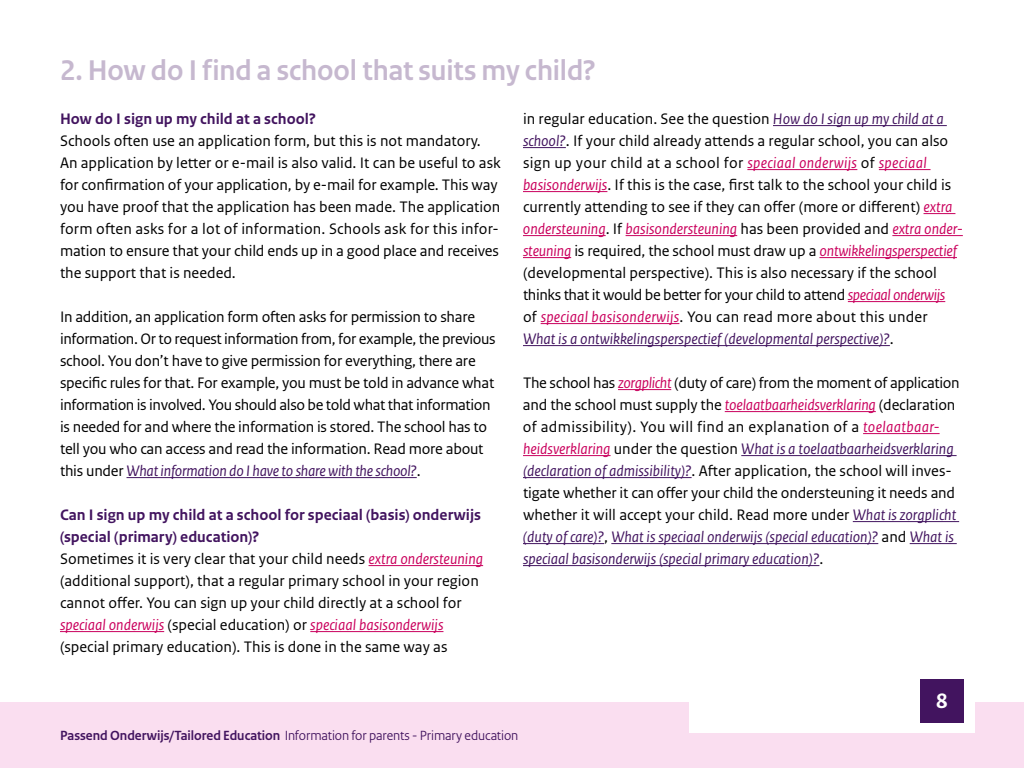
<style>
.page{position:relative;width:1024px;height:768px;background:#fff}
.page>*{position:absolute;margin:0;border:0;box-sizing:border-box;transform-origin:0 0}
.t1{font:700 30px "Rijksoverheid Sans Heading";letter-spacing:-.005em;color:#c6b8cf}
.t2{font:700 22px "Rijksoverheid Sans Text";color:#fff}
.Broodtekst{font:16px/22px "Rijksoverheid Sans Text";color:#000}
.Tussenkop{font:700 16px/22px "Rijksoverheid Sans Text";color:#42145f}
.t3{font:14px "Rijksoverheid Sans Heading";letter-spacing:-.005em;color:#42145f}
.s1{font-style:italic;color:#42145f}
.s2{font-style:italic;color:#ca005d}
.s3{font-weight:700}
</style>
<div class="page">
<hr style="left:127px;top:477px;width:290px;height:1px;background:#42145f">
<hr style="left:369px;top:565px;width:114px;height:1px;background:#ca005d">
<hr style="left:60px;top:631px;width:104px;height:1px;background:#ca005d">
<hr style="left:310px;top:631px;width:133px;height:1px;background:#ca005d">
<hr style="left:773px;top:125px;width:174px;height:1px;background:#42145f">
<hr style="left:523px;top:147px;width:43px;height:1px;background:#42145f">
<hr style="left:747px;top:169px;width:110px;height:1px;background:#ca005d">
<hr style="left:879px;top:169px;width:52px;height:1px;background:#ca005d">
<hr style="left:523px;top:191px;width:84px;height:1px;background:#ca005d">
<hr style="left:924px;top:213px;width:31px;height:1px;background:#ca005d">
<hr style="left:523px;top:235px;width:83px;height:1px;background:#ca005d">
<hr style="left:626px;top:235px;width:111px;height:1px;background:#ca005d">
<hr style="left:892px;top:235px;width:71px;height:1px;background:#ca005d">
<hr style="left:523px;top:257px;width:48px;height:1px;background:#ca005d">
<hr style="left:819px;top:257px;width:138px;height:1px;background:#ca005d">
<hr style="left:848px;top:301px;width:97px;height:1px;background:#ca005d">
<hr style="left:541px;top:323px;width:138px;height:1px;background:#ca005d">
<hr style="left:523px;top:345px;width:367px;height:1px;background:#42145f">
<hr style="left:618px;top:389px;width:53px;height:1px;background:#ca005d">
<hr style="left:725px;top:411px;width:151px;height:1px;background:#ca005d">
<hr style="left:863px;top:433px;width:77px;height:1px;background:#ca005d">
<hr style="left:523px;top:455px;width:88px;height:1px;background:#ca005d">
<hr style="left:741px;top:455px;width:216px;height:1px;background:#42145f">
<hr style="left:523px;top:477px;width:169px;height:1px;background:#42145f">
<hr style="left:853px;top:521px;width:106px;height:1px;background:#42145f">
<hr style="left:523px;top:543px;width:81px;height:1px;background:#42145f">
<hr style="left:611px;top:543px;width:267px;height:1px;background:#42145f">
<hr style="left:910px;top:543px;width:47px;height:1px;background:#42145f">
<hr style="left:523px;top:565px;width:296px;height:1px;background:#42145f">
<div style="left:0;top:702px;width:1024px;height:66px;background:#fadef0"></div>
<div style="left:689px;top:670px;width:286px;height:63px;background:#fff"></div>
<div style="left:920px;top:679px;width:44px;height:44px;background:#42145f"></div>
<h1 class="t1" style="left:60px;top:53px;width:537px">2. How do I find a school that suits my child?</h1>
<h3 class="Tussenkop" style="left:60px;top:108px;width:258px">How do I sign up my child at a school?</h3>
<p class="Broodtekst" style="left:60px;top:130px;width:442px">Schools often use an application form, but this is not mandatory.<br>An application by letter or e-mail is also valid. It can be useful to ask for confirmation of your application, by e-mail for example. This way you have proof that the application has been made. The application form often asks for a lot of information. Schools ask for this infor&shy;mation to ensure that your child ends up in a good place and receives the support that is needed.</p>
<p class="Broodtekst" style="left:60px;top:306px;width:437px">In addition, an application form often asks for permission to share information. Or to request information from, for example, the previous school. You don’t have to give permission for everything, there are specific rules for that. For example, you must be told in advance what information is involved. You should also be told what that information is needed for and where the information is stored. The school has to tell you who can access and read the information. Read more about this under <span class="s1">What information do I have to share with the school?</span>.</p>
<h3 class="Tussenkop" style="left:60px;top:504px;width:423px">Can I sign up my child at a school for speciaal (basis) onderwijs (special (primary) education)?</h3>
<p class="Broodtekst" style="left:60px;top:548px;width:425px">Sometimes it is very clear that your child needs <span class="s2">extra ondersteuning </span>(additional support), that a regular primary school in your region cannot offer. You can sign up your child directly at a school for <span class="s2">speciaal onderwijs</span> (special education) or <span class="s2">speciaal basisonderwijs </span>(special primary education). This is done in the same way as</p>
<p class="Broodtekst" style="left:523px;top:108px;width:441px">in regular education. See the question <span class="s1">How do I sign up my child at a school?</span>. If your child already attends a regular school, you can also sign up your child at a school for <span class="s2">speciaal onderwijs</span> of <span class="s2">speciaal basisonderwijs</span>. If this is the case, first talk to the school your child is currently attending to see if they can offer (more or different) <span class="s2">extra ondersteuning</span>. If <span class="s2">basisondersteuning</span> has been provided and <span class="s2">extra onder&shy;steuning</span> is required, the school must draw up a <span class="s2">ontwikkelingsperspectief </span>(developmental perspective). This is also necessary if the school thinks that it would be better for your child to attend <span class="s2">speciaal onderwijs </span>of <span class="s2">speciaal basisonderwijs</span>. You can read more about this under <span class="s1">What is a ontwikkelingsperspectief (developmental perspective)?</span>.</p>
<p class="Broodtekst" style="left:523px;top:372px;width:438px">The school has <span class="s2">zorgplicht</span> (duty of care) from the moment of application and the school must supply the <span class="s2">toelaatbaarheidsverklaring</span> (declaration of admissibility). You will find an explanation of a <span class="s2">toelaatbaar&shy;heidsverklaring</span> under the question <span class="s1">What is a toelaatbaarheidsverklaring (declaration of admissibility)?</span>. After application, the school will inves&shy;tigate whether it can offer your child the ondersteuning it needs and whether it will accept your child. Read more under <span class="s1">What is zorgplicht (duty of care)?</span>, <span class="s1">What is speciaal onderwijs (special education)?</span> and <span class="s1">What is speciaal basisonderwijs (special primary education)?</span>.</p>
<h2 class="t2" style="left:936px;top:689px;width:13px">8</h2>
<p class="t3" style="left:60px;top:728px;width:460px"><span class="s3">Passend Onderwijs/Tailored Education</span> Information for parents - Primary education</p>
</div>
